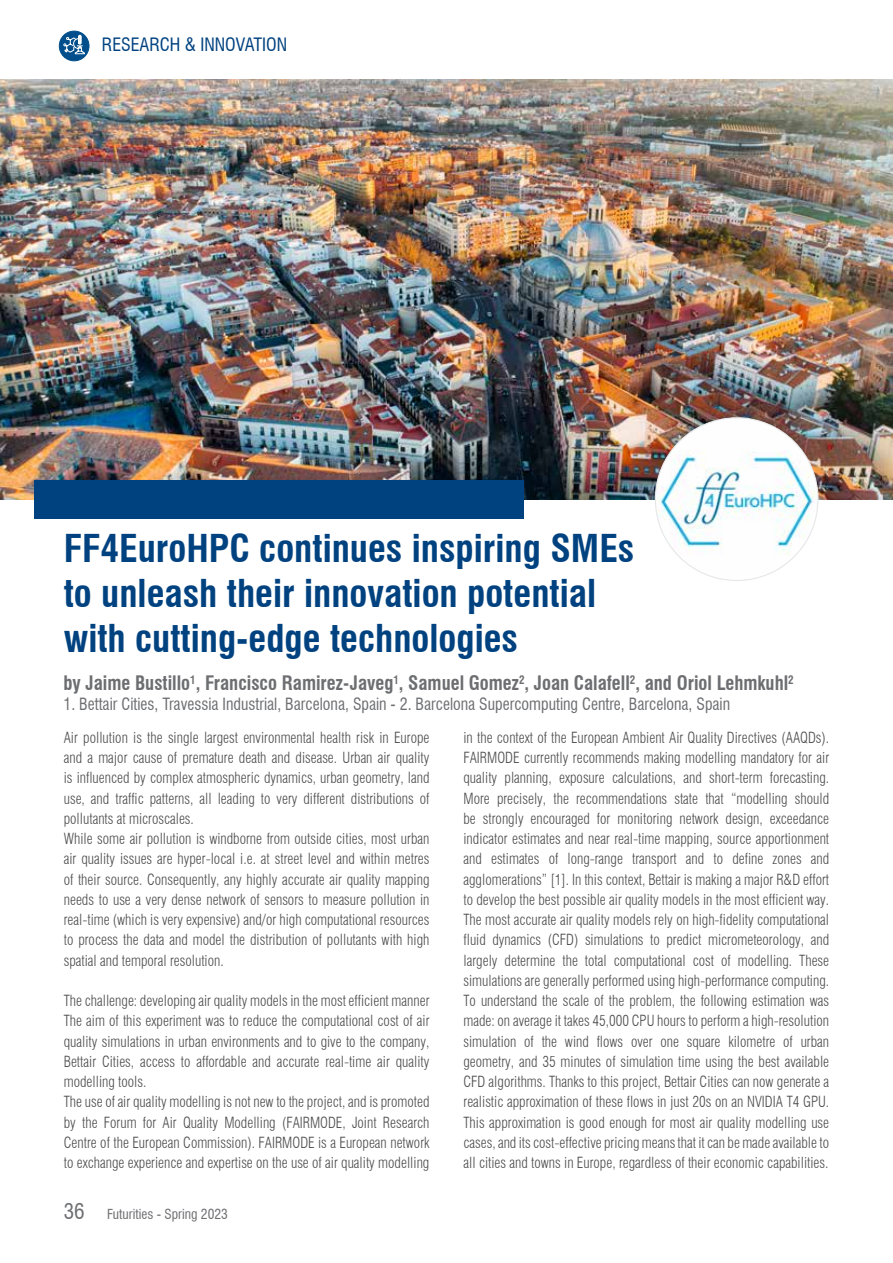
<style>
.page{position:relative;width:893px;height:1263px;background:#fff}
.page>*{position:absolute;margin:0;border:0;box-sizing:border-box;transform-origin:0 0}
.t1{font:700 condensed 37.5px/45px "Swiss 721 BT";color:#004280}
.t2{font:700 condensed 19.5px "Swiss 721 BT";color:#6d6e71;scale:.96 1}
.t3{font:condensed 18px "Swiss 721 BT";color:#004280}
.t4{font:condensed 16.5px "Swiss 721 BT";color:#6d6e71;scale:.96 1}
.t5{font:300 condensed 15px/20.2px "Swiss 721 BT";color:#4d4d4f;scale:.95 1}
.t6{font:condensed 13.5px "Swiss 721 BT";color:#6d6e71}
.s1{font-size:21px}
</style>
<div class="page">
<div style="left:59px;top:31px;width:30px;height:30px;background:#004e8b;border-radius:50%"></div>
<div style="left:59px;top:31px;width:30px;height:30px;border:1px solid #004e8b;border-radius:50%"></div>
<svg style="left:63px;top:35px;width:22px;height:20px"></svg>
<img style="left:0;top:80px;width:893px;height:419px">
<div style="left:34px;top:480px;width:489px;height:38px;background:#004280"></div>
<img style="left:655px;top:418px;width:163px;height:162px;border-radius:81px">
<p class="t3" style="left:102px;top:34px;width:187px">RESEARCH &amp; INNOVATION</p>
<h1 class="t1" style="left:64px;top:526px;width:572px">FF4EuroHPC continues inspiring SMEs to unleash their innovation potential with cutting-edge technologies</h1>
<h2 class="t2" style="left:64px;top:672px;width:762px">by Jaime Bustillo<sup>1</sup>, Francisco Ramirez-Javeg<sup>1</sup>, Samuel Gomez<sup>2</sup>, Joan Calafell<sup>2</sup>, and Oriol Lehmkuhl<sup>2</sup></h2>
<p class="t4" style="left:64px;top:694px;width:696px">1. Bettair Cities, Travessia Industrial, Barcelona, Spain - 2. Barcelona Supercomputing Centre, Barcelona, Spain</p>
<p class="t5" style="left:64px;top:727px;width:386px">Air pollution is the single largest environmental health risk in Europe and a major cause of premature death and disease. Urban air quality is influenced by complex atmospheric dynamics, urban geometry, land use, and traffic patterns, all leading to very different distributions of pollutants at microscales.<br>While some air pollution is windborne from outside cities, most urban air quality issues are hyper-local i.e. at street level and within metres of their source. Consequently, any highly accurate air quality mapping needs to use a very dense network of sensors to measure pollution in real-time (which is very expensive) and/or high computational resources to process the data and model the distribution of pollutants with high spatial and temporal resolution.</p>
<p class="t5" style="left:64px;top:990px;width:386px">The challenge: developing air quality models in the most efficient manner The aim of this experiment was to reduce the computational cost of air quality simulations in urban environments and to give to the company, Bettair Cities, access to affordable and accurate real-time air quality modelling tools.<br>The use of air quality modelling is not new to the project, and is promoted by the Forum for Air Quality Modelling (FAIRMODE, Joint Research Centre of the European Commission). FAIRMODE is a European network to exchange experience and expertise on the use of air quality modelling</p>
<p class="t6" style="left:64px;top:1206px;width:166px"><span class="s1">36</span> Futurities - Spring 2023</p>
<p class="t5" style="left:463px;top:727px;width:386px;text-align:justify">in the context of the European Ambient Air Quality Directives (AAQDs).<br>FAIRMODE currently recommends making modelling mandatory for air quality planning, exposure calculations, and short-term forecasting.<br>More precisely, the recommendations state that “modelling should be strongly encouraged for monitoring network design, exceedance indicator estimates and near real-time mapping, source apportionment and estimates of long-range transport and to define zones and agglomerations” [1]. In this context, Bettair is making a major R&amp;D effort to develop the best possible air quality models in the most efficient way.<br>The most accurate air quality models rely on high-fidelity computational fluid dynamics (CFD) simulations to predict micrometeorology, and largely determine the total computational cost of modelling. These simulations are generally performed using high-performance computing.<br>To understand the scale of the problem, the following estimation was made: on average it takes 45,000 CPU hours to perform a high-resolution simulation of the wind flows over one square kilometre of urban geometry, and 35 minutes of simulation time using the best available CFD algorithms. Thanks to this project, Bettair Cities can now generate a realistic approximation of these flows in just 20s on an NVIDIA T4 GPU.<br>This approximation is good enough for most air quality modelling use cases, and its cost-effective pricing means that it can be made available to all cities and towns in Europe, regardless of their economic capabilities.</p>
</div>
